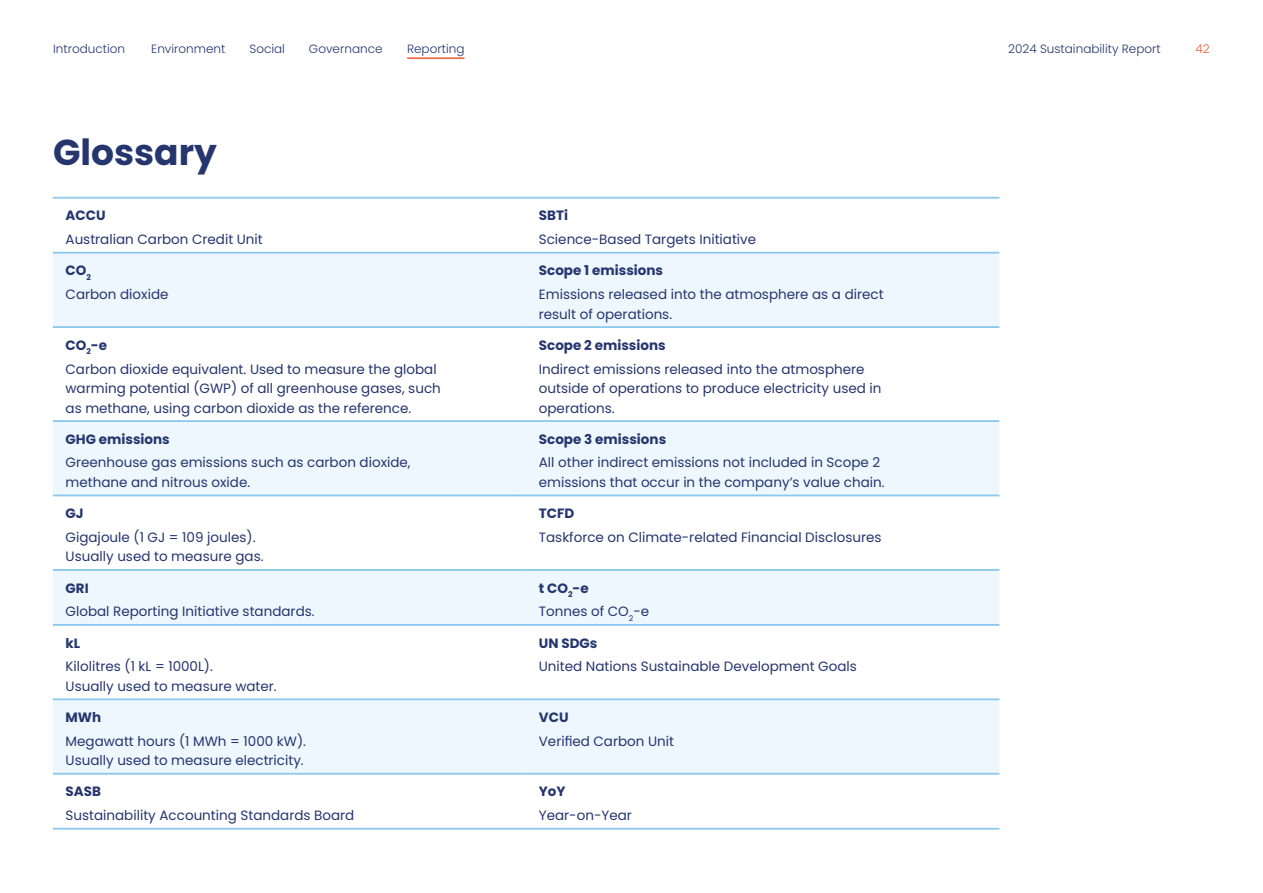
<style>
.page{position:relative;width:1263px;height:893px;background:#fff}
.page>*{position:absolute;margin:0;border:0;box-sizing:border-box;transform-origin:0 0}
.t1{font:700 36px "Poppins";color:#25356e}
.t2{font:13.5px/19.5px "Poppins";color:#25356e}
.t3{font:700 13.5px "Poppins";color:#25356e}
.t4{font:300 12px "Poppins";color:#25356e}
.t5{font:300 12px "Poppins";color:#f15a2f}
.s1{font-weight:700}
</style>
<div class="page">
<svg style="left:53px;top:254px;width:946px;height:519px;fill:#eef7fd"></svg>
<hr style="left:53px;top:197px;width:473px;height:2px;background:#8ac8ee">
<hr style="left:526px;top:197px;width:473px;height:2px;background:#8ac8ee">
<hr style="left:53px;top:252px;width:473px;height:2px;background:#8ac8ee">
<hr style="left:526px;top:252px;width:473px;height:2px;background:#8ac8ee">
<hr style="left:53px;top:326px;width:473px;height:2px;background:#8ac8ee">
<hr style="left:526px;top:326px;width:473px;height:2px;background:#8ac8ee">
<hr style="left:53px;top:420px;width:473px;height:2px;background:#8ac8ee">
<hr style="left:526px;top:420px;width:473px;height:2px;background:#8ac8ee">
<hr style="left:53px;top:495px;width:473px;height:1px;background:#8ac8ee">
<hr style="left:526px;top:495px;width:473px;height:1px;background:#8ac8ee">
<hr style="left:53px;top:569px;width:473px;height:2px;background:#8ac8ee">
<hr style="left:526px;top:569px;width:473px;height:2px;background:#8ac8ee">
<hr style="left:53px;top:624px;width:473px;height:2px;background:#8ac8ee">
<hr style="left:526px;top:624px;width:473px;height:2px;background:#8ac8ee">
<hr style="left:53px;top:698px;width:473px;height:2px;background:#8ac8ee">
<hr style="left:526px;top:698px;width:473px;height:2px;background:#8ac8ee">
<hr style="left:53px;top:773px;width:473px;height:2px;background:#8ac8ee">
<hr style="left:526px;top:773px;width:473px;height:2px;background:#8ac8ee">
<hr style="left:53px;top:828px;width:473px;height:2px;background:#8ac8ee">
<hr style="left:526px;top:828px;width:473px;height:2px;background:#8ac8ee">
<hr style="left:407px;top:57px;width:57px;height:2px;background:#f15a2f">
<p class="t4" style="left:53px;top:42px;width:74px">Introduction</p>
<p class="t4" style="left:151px;top:42px;width:76px">Environment</p>
<p class="t4" style="left:249px;top:42px;width:37px">Social</p>
<p class="t4" style="left:309px;top:42px;width:75px">Governance</p>
<p class="t4" style="left:407px;top:42px;width:59px">Reporting</p>
<p class="t4" style="left:1008px;top:42px;width:154px">2024 Sustainability Report</p>
<p class="t5" style="left:1195px;top:42px;width:16px">42</p>
<h1 class="t1" style="left:53px;top:132px;width:165px">Glossary</h1>
<p class="t3" style="left:66px;top:208px;width:42px">ACCU</p>
<p class="t2" style="left:66px;top:230px;width:199px">Australian Carbon Credit Unit</p>
<p class="t3" style="left:539px;top:208px;width:31px">SBTi</p>
<p class="t2" style="left:539px;top:230px;width:219px">Science-Based Targets Initiative</p>
<p class="t2" style="left:66px;top:259px;width:104px;line-height:23.7px"><span class="s1">CO</span><sub>2<br></sub>Carbon dioxide</p>
<p class="t3" style="left:539px;top:263px;width:126px">Scope 1 emissions</p>
<p class="t2" style="left:539px;top:285px;width:346px">Emissions released into the atmosphere as a direct result of operations.</p>
<p class="t2" style="left:66px;top:333px;width:373px;line-height:23.7px"><span class="s1">CO</span><sub>2</sub><span class="s1">-e<br></span>Carbon dioxide equivalent. Used to measure the global</p>
<p class="t2" style="left:66px;top:379px;width:377px">warming potential (GWP) of all greenhouse gases, such as methane, using carbon dioxide as the reference.</p>
<p class="t3" style="left:66px;top:431px;width:106px">GHG emissions</p>
<p class="t2" style="left:66px;top:453px;width:347px">Greenhouse gas emissions such as carbon dioxide, methane and nitrous oxide.</p>
<p class="t3" style="left:66px;top:506px;width:20px">GJ</p>
<p class="t2" style="left:66px;top:527px;width:199px">Gigajoule (1 GJ = 109 joules).<br>Usually used to measure gas.</p>
<p class="t3" style="left:66px;top:580px;width:25px">GRI</p>
<p class="t2" style="left:66px;top:602px;width:251px">Global Reporting Initiative standards.</p>
<p class="t3" style="left:66px;top:635px;width:16px">kL</p>
<p class="t2" style="left:66px;top:657px;width:213px">Kilolitres (1 kL = 1000L).<br>Usually used to measure water.</p>
<p class="t3" style="left:66px;top:709px;width:37px">MWh</p>
<p class="t2" style="left:66px;top:731px;width:242px">Megawatt hours (1 MWh = 1000 kW).<br>Usually used to measure electricity.</p>
<p class="t3" style="left:66px;top:784px;width:37px">SASB</p>
<p class="t2" style="left:66px;top:806px;width:290px">Sustainability Accounting Standards Board</p>
<p class="t3" style="left:539px;top:337px;width:128px">Scope 2 emissions</p>
<p class="t2" style="left:539px;top:359px;width:344px">Indirect emissions released into the atmosphere outside of operations to produce electricity used in operations.</p>
<p class="t3" style="left:539px;top:431px;width:129px">Scope 3 emissions</p>
<p class="t2" style="left:539px;top:453px;width:347px">All other indirect emissions not included in Scope 2 emissions that occur in the company’s value chain.</p>
<p class="t3" style="left:539px;top:506px;width:37px">TCFD</p>
<p class="t2" style="left:539px;top:527px;width:344px">Taskforce on Climate-related Financial Disclosures</p>
<p class="t2" style="left:539px;top:576px;width:112px;line-height:23.9px"><span class="s1">t CO</span><sub>2</sub><span class="s1">-e<br></span>Tonnes of CO<sub>2</sub>-e</p>
<p class="t3" style="left:539px;top:635px;width:60px">UN SDGs</p>
<p class="t2" style="left:539px;top:657px;width:320px">United Nations Sustainable Development Goals</p>
<p class="t3" style="left:539px;top:709px;width:31px">VCU</p>
<p class="t2" style="left:539px;top:731px;width:137px">Verified Carbon Unit</p>
<p class="t3" style="left:539px;top:784px;width:28px">YoY</p>
<p class="t2" style="left:539px;top:806px;width:94px">Year-on-Year</p>
</div>
